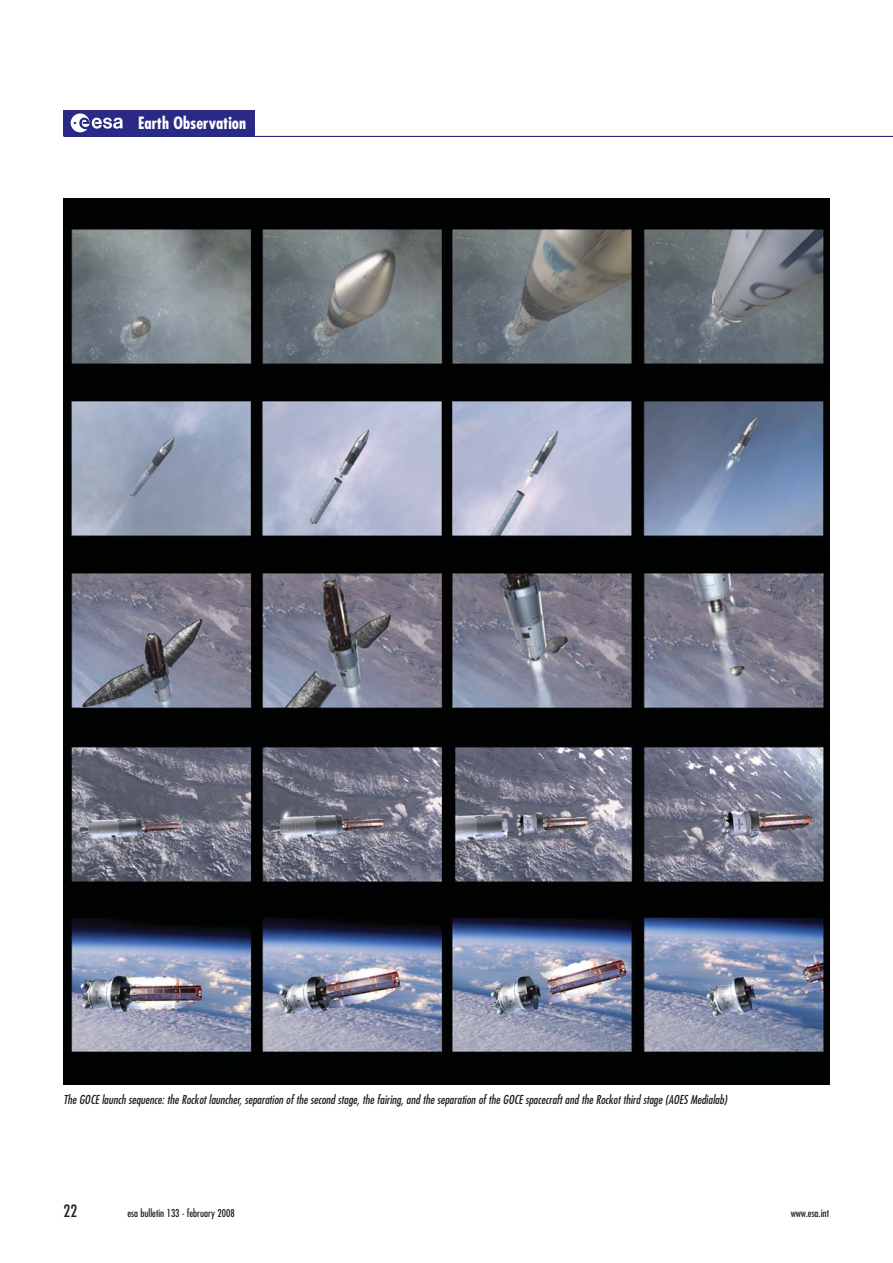
<style>
.page{position:relative;width:893px;height:1263px;background:#fff}
.page>*{position:absolute;margin:0;border:0;box-sizing:border-box;transform-origin:0 0}
.t1{font:700 condensed 16.5px "Futura Std";color:#fff}
.t2{font:condensed 16.5px "Futura Std";color:#231f20}
.t3{font:italic condensed 12px "Futura Std";color:#231f20}
.t4{font:condensed 10.5px "Futura Std";color:#231f20}
</style>
<div class="page">
<div style="left:64px;top:110px;width:191px;height:26px;background:#2a2a86"></div>
<svg style="left:71px;top:113px;width:52px;height:19px"></svg>
<hr style="left:64px;top:136px;width:829px;height:1px;background:#2a2a86">
<img style="left:64px;top:199px;width:766px;height:885px">
<h1 class="t1" style="left:138px;top:115px;width:109px">Earth Observation</h1>
<p class="t3" style="left:64px;top:1094px;width:665px">The GOCE launch sequence: the Rockot launcher, separation of the second stage, the fairing, and the separation of the GOCE spacecraft and the Rockot third stage (AOES Medialab)</p>
<h1 class="t2" style="left:64px;top:1203px;width:15px">22</h1>
<p class="t4" style="left:127px;top:1209px;width:109px">esa bulletin 133 - february 2008</p>
<p class="t4" style="left:791px;top:1208px;width:40px">www.esa.int</p>
</div>
